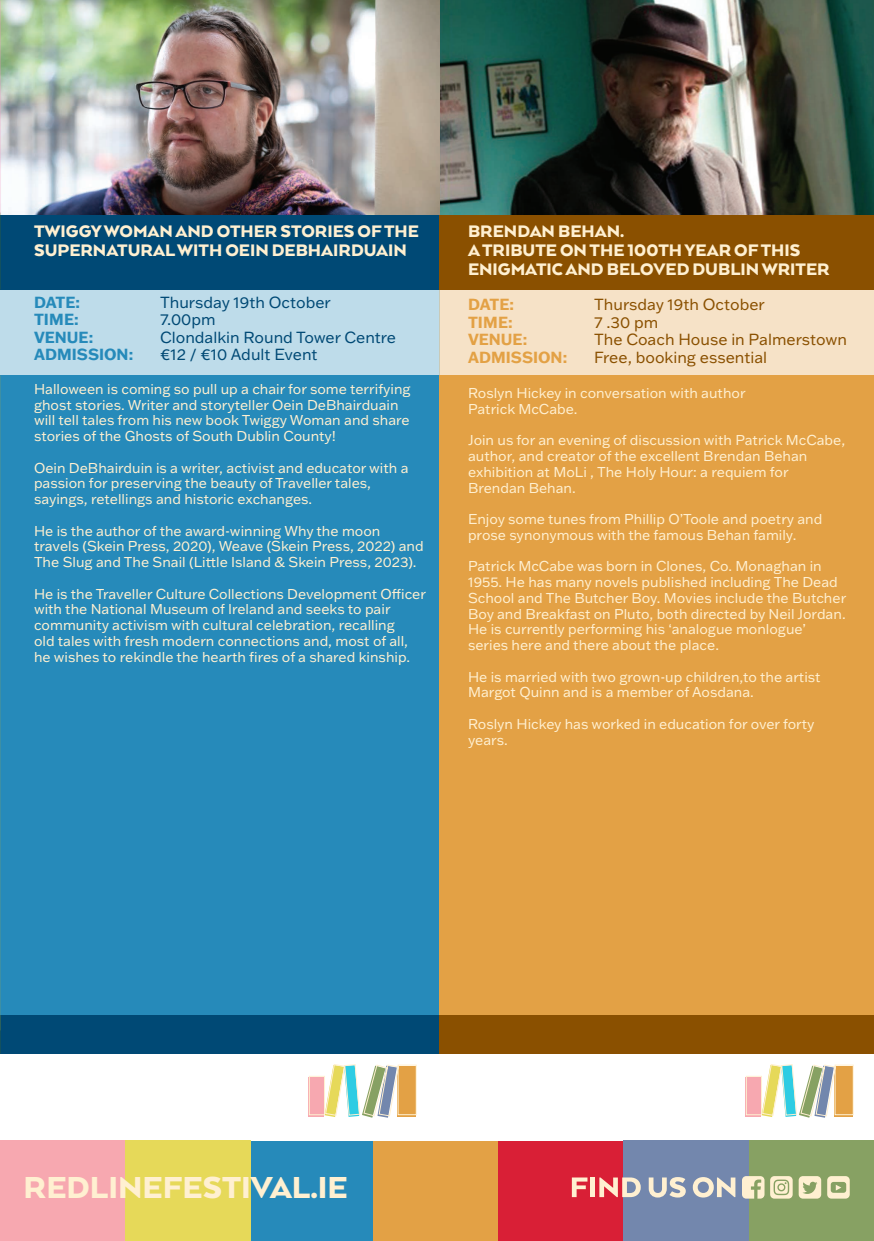
<style>
.page{position:relative;width:874px;height:1241px;background:#fff}
.page>*{position:absolute;margin:0;border:0;box-sizing:border-box;transform-origin:0 0}
.t1{font:900 35px "Arquitecta";color:#fff0d1}
.t2{font:900 19.25px/19.2px "Arquitecta";color:#fff0d1}
.t3{font:15.75px "Franklin Gothic ATF";color:#8a5000}
.t4{font:15.75px "Franklin Gothic ATF";color:#004975}
.t5{font:700 15.75px "Franklin Gothic ATF";color:#268aba}
.t6{font:700 15.75px "Franklin Gothic ATF";color:#e3a145}
.t7{font:14px/15.8px "Franklin Gothic ATF";color:#fff0d1}
</style>
<div class="page">
<div style="left:497px;top:1140px;width:126px;height:100px;background:#d91f36"></div>
<div style="left:748px;top:1140px;width:125px;height:100px;background:#87a163"></div>
<div style="left:372px;top:1140px;width:125px;height:100px;background:#e3a145"></div>
<div style="left:0;top:1140px;width:125px;height:100px;background:#f7a8b0"></div>
<div style="left:623px;top:1140px;width:125px;height:100px;background:#7387ad"></div>
<div style="left:247px;top:1140px;width:125px;height:100px;background:#268aba"></div>
<div style="left:125px;top:1140px;width:125px;height:100px;background:#e6d959"></div>
<svg style="left:742px;top:1175px;width:50px;height:23px"></svg>
<svg style="left:798px;top:1176px;width:22px;height:22px"></svg>
<svg style="left:827px;top:1176px;width:22px;height:22px"></svg>
<svg style="left:571px;top:1177px;width:16px;height:19px"></svg>
<hr style="left:590px;top:1177px;width:4px;height:19px;background:#fff0d1">
<svg style="left:599px;top:1177px;width:41px;height:19px"></svg>
<svg style="left:648px;top:1177px;width:37px;height:20px"></svg>
<svg style="left:692px;top:1177px;width:43px;height:20px"></svg>
<div style="left:0;top:280px;width:439px;height:114px;background:#bedcea"></div>
<div style="left:0;top:375px;width:439px;height:654px;background:#268aba"></div>
<div style="left:0;top:212px;width:439px;height:77px;background:#004975"></div>
<div style="left:0;top:1015px;width:439px;height:38px;background:#004975"></div>
<div style="left:439px;top:266px;width:434px;height:121px;background:#f6e2c7"></div>
<div style="left:439px;top:375px;width:434px;height:654px;background:#e3a145"></div>
<div style="left:439px;top:212px;width:434px;height:77px;background:#8a5000"></div>
<div style="left:439px;top:1015px;width:434px;height:38px;background:#8a5000"></div>
<img style="left:439px;top:0;width:434px;height:214px">
<img style="left:1px;top:0;width:438px;height:214px">
<svg style="left:745px;top:1064px;width:108px;height:53px"></svg>
<svg style="left:308px;top:1064px;width:109px;height:53px"></svg>
<hr style="left:0;top:247px;width:1px;height:149px;background:#87a163">
<img style="left:0;top:0;width:1px;height:214px">
<p class="t2" style="left:34px;top:221px;width:386px">TWIGGY WOMAN AND OTHER STORIES OF THE<br>SUPERNATURAL WITH OEIN DEBHAIRDUAIN</p>
<p class="t5" style="left:34px;top:291px;width:48px">DATE:</p>
<p class="t4" style="left:160px;top:292px;width:172px">Thursday 19th October</p>
<p class="t5" style="left:34px;top:309px;width:46px">TIME:</p>
<p class="t4" style="left:160px;top:309px;width:57px">7.00pm</p>
<p class="t5" style="left:34px;top:326px;width:61px">VENUE:</p>
<p class="t4" style="left:160px;top:327px;width:237px">Clondalkin Round Tower Centre</p>
<p class="t5" style="left:34px;top:344px;width:101px">ADMISSION:</p>
<p class="t4" style="left:160px;top:344px;width:159px">€12 / €10 Adult Event</p>
<p class="t7" style="left:34px;top:380px;width:378px">Halloween is coming so pull up a chair for some terrifying ghost stories. Writer and storyteller Oein DeBhairduain will tell tales from his new book Twiggy Woman and share stories of the Ghosts of South Dublin County!</p>
<p class="t7" style="left:34px;top:459px;width:376px">Oein DeBhairduin is a writer, activist and educator with a passion for preserving the beauty of Traveller tales,</p>
<p class="t7" style="left:34px;top:490px;width:279px">sayings, retellings and historic exchanges.</p>
<p class="t7" style="left:34px;top:522px;width:347px">He is the author of the award-winning Why the moon</p>
<p class="t7" style="left:34px;top:538px;width:391px">travels (Skein Press, 2020), Weave (Skein Press, 2022) and<br>The Slug and The Snail (Little Island &amp; Skein Press, 2023).</p>
<p class="t7" style="left:34px;top:585px;width:393px">He is the Traveller Culture Collections Development Officer with the National Museum of Ireland and seeks to pair</p>
<p class="t7" style="left:34px;top:616px;width:362px">community activism with cultural celebration, recalling</p>
<p class="t7" style="left:34px;top:632px;width:375px">old tales with fresh modern connections and, most of all,</p>
<p class="t7" style="left:34px;top:648px;width:377px">he wishes to rekindle the hearth fires of a shared kinship.</p>
<p class="t2" style="left:468px;top:221px;width:158px">BRENDAN BEHAN.</p>
<p class="t2" style="left:468px;top:240px;width:363px">A TRIBUTE ON THE 100TH YEAR OF THIS<br>ENIGMATIC AND BELOVED DUBLIN WRITER</p>
<p class="t6" style="left:468px;top:294px;width:48px">DATE:</p>
<p class="t3" style="left:594px;top:294px;width:172px">Thursday 19th October</p>
<p class="t6" style="left:468px;top:311px;width:46px">TIME:</p>
<p class="t3" style="left:594px;top:312px;width:65px">7 .30 pm</p>
<p class="t6" style="left:468px;top:329px;width:61px">VENUE:</p>
<p class="t3" style="left:594px;top:329px;width:254px">The Coach House in Palmerstown</p>
<p class="t6" style="left:468px;top:346px;width:101px">ADMISSION:</p>
<p class="t3" style="left:594px;top:347px;width:174px">Free, booking essential</p>
<p class="t7" style="left:468px;top:384px;width:279px">Roslyn Hickey in conversation with author</p>
<p class="t7" style="left:468px;top:400px;width:111px">Patrick McCabe.</p>
<p class="t7" style="left:468px;top:432px;width:378px">Join us for an evening of discussion with Patrick McCabe, author, and creator of the excellent Brendan Behan</p>
<p class="t7" style="left:468px;top:463px;width:322px">exhibition at MoLi , The Holy Hour: a requiem for</p>
<p class="t7" style="left:468px;top:479px;width:109px">Brendan Behan.</p>
<p class="t7" style="left:468px;top:510px;width:355px">Enjoy some tunes from Phillip O’Toole and poetry and prose synonymous with the famous Behan family.</p>
<p class="t7" style="left:468px;top:558px;width:379px">Patrick McCabe was born in Clones, Co. Monaghan in 1955. He has many novels published including The Dead School and The Butcher Boy. Movies include the Butcher Boy and Breakfast on Pluto, both directed by Neil Jordan.<br>He is currently performing his ‘analogue monlogue’</p>
<p class="t7" style="left:468px;top:636px;width:252px">series here and there about the place.</p>
<p class="t7" style="left:468px;top:668px;width:354px">He is married with two grown-up children,to the artist<br>Margot Quinn and is a member of Aosdana.</p>
<p class="t7" style="left:468px;top:715px;width:348px">Roslyn Hickey has worked in education for over forty years.</p>
<h1 class="t1" style="left:24px;top:1165px;width:325px">REDLINEFESTIVAL.IE</h1>
</div>
